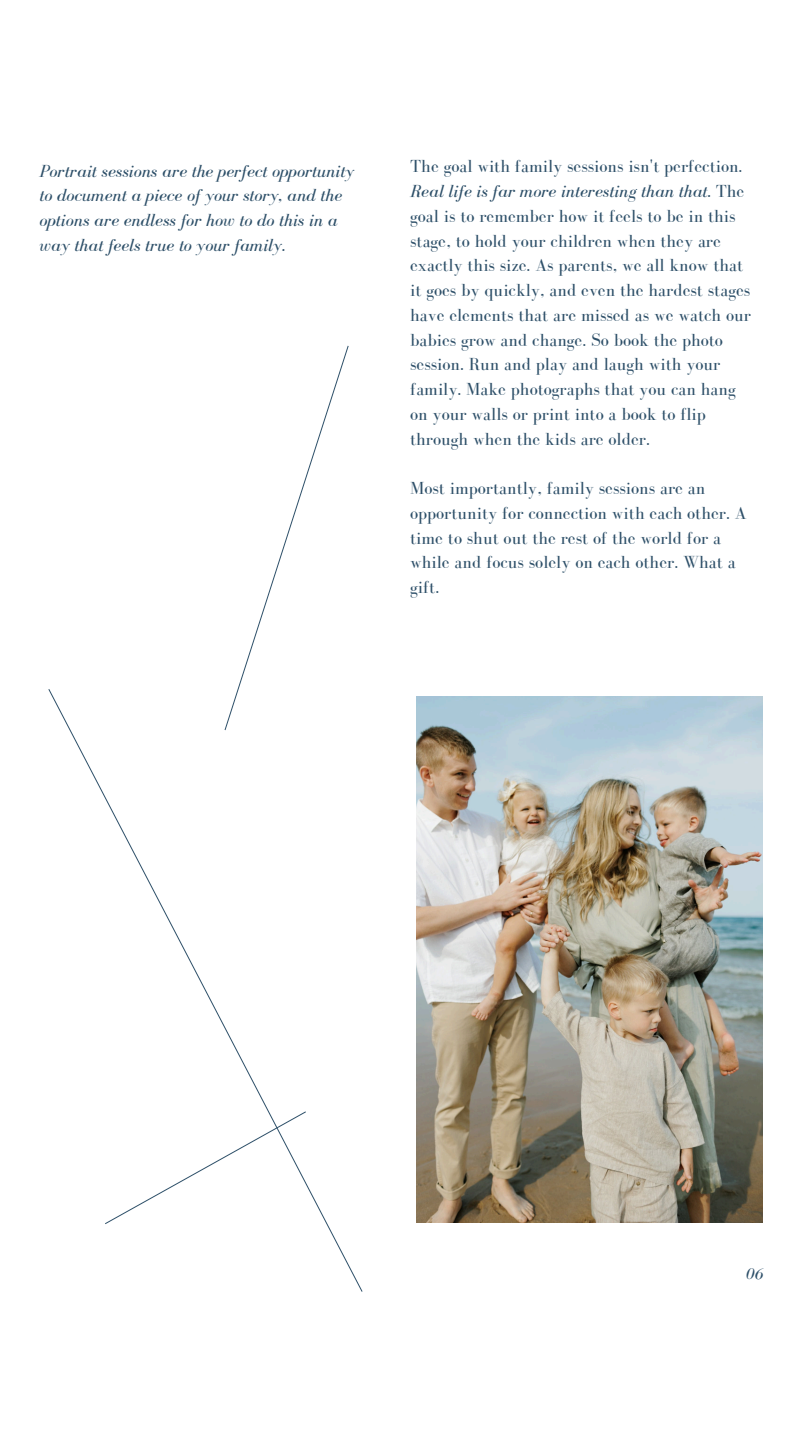
<style>
.page{position:relative;width:810px;height:1440px;background:#fff}
.page>*{position:absolute;margin:0;border:0;box-sizing:border-box;transform-origin:0 0}
.t1{font:18px/24.8px "Bodoni FLF";color:#2e5069}
.t2{font:italic 18px/24.8px "Bodoni FLF";color:#2e5069}
.t3{font:italic 16px "Bodoni FLF";color:#2e5069}
.s1{font-style:italic}
</style>
<div class="page">
<img style="left:416px;top:697px;width:347px;height:525px">
<svg style="left:48px;top:689px;width:315px;height:603px"></svg>
<svg style="left:224px;top:345px;width:125px;height:386px"></svg>
<svg style="left:104px;top:1111px;width:203px;height:114px"></svg>
<h1 class="t2" style="left:39px;top:158px;width:316px">Portrait sessions are the perfect opportunity to document a piece of your story, and the options are endless for how to do this in a way that feels true to your family.</h1>
<h1 class="t1" style="left:410px;top:154px;width:342px">The goal with family sessions isn't perfection.<br><span class="s1">Real life is far more interesting than that.</span> The goal is to remember how it feels to be in this stage, to hold your children when they are exactly this size. As parents, we all know that it goes by quickly, and even the hardest stages have elements that are missed as we watch our babies grow and change. So book the photo session. Run and play and laugh with your family. Make photographs that you can hang on your walls or print into a book to flip through when the kids are older.</h1>
<h1 class="t1" style="left:410px;top:476px;width:338px">Most importantly, family sessions are an opportunity for connection with each other. A time to shut out the rest of the world for a while and focus solely on each other. What a gift.</h1>
<p class="t3" style="left:746px;top:1265px;width:19px">06</p>
</div>
